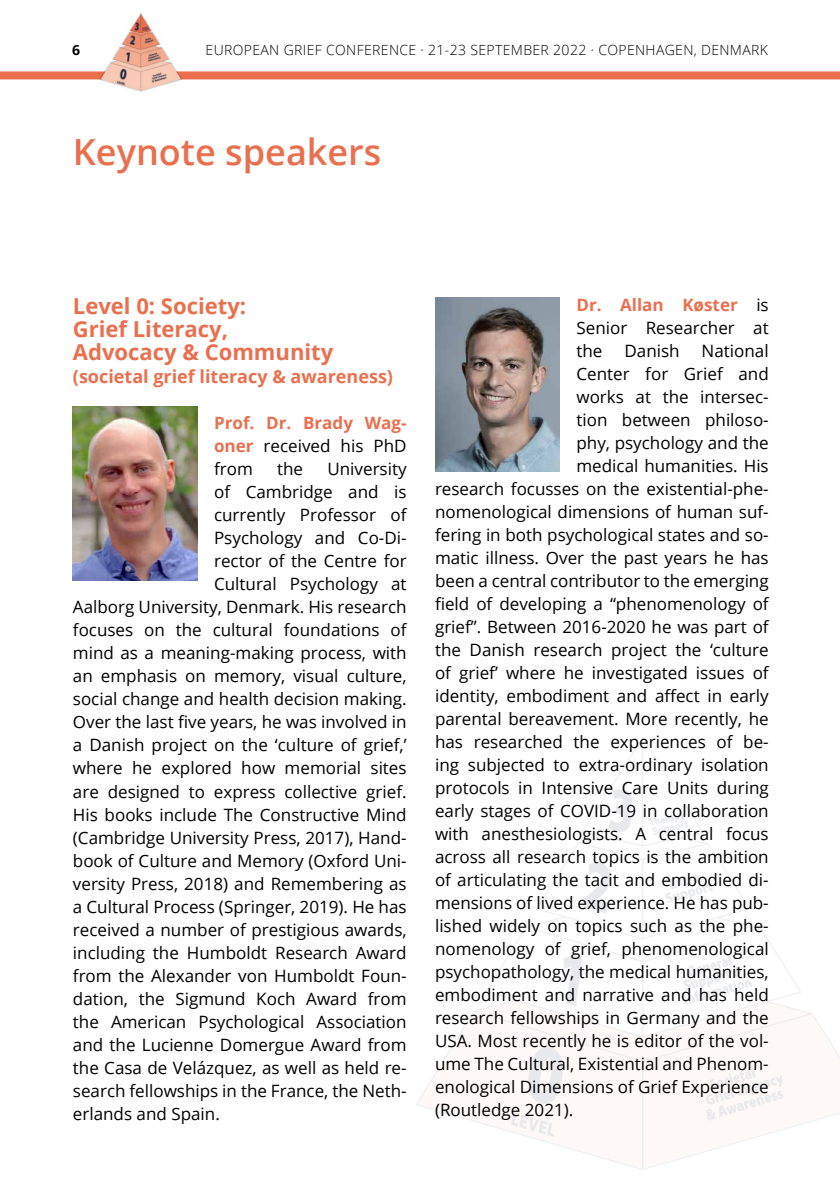
<style>
.page{position:relative;width:840px;height:1191px;background:#fff}
.page>*{position:absolute;margin:0;border:0;box-sizing:border-box;transform-origin:0 0}
.t1{font:600 36px "Open Sans";color:#ea6f4f}
.t2{font:700 22px/23px "Open Sans";color:#ea6f4f}
.t3{font:700 18px "Open Sans";color:#ea6f4f}
.t4{font:17px/23px "Open Sans";color:#000;text-align:justify}
.t5{font:700 17px/23px "Open Sans";color:#ea6f4f;text-align:justify}
.t6{font:300 14px "Open Sans";letter-spacing:.025em;color:#000}
.t7{font:700 14px "Open Sans";color:#000}
.s1{font-weight:400;color:#000}
.s2{font-weight:700;color:#ea6f4f}
</style>
<div class="page">
<img style="left:416px;top:738px;width:423px;height:432px">
<div style="left:0;top:71px;width:839px;height:8px;background:#ea6f4f"></div>
<img style="left:435px;top:297px;width:124px;height:174px">
<img style="left:73px;top:406px;width:124px;height:174px">
<img style="left:93px;top:13px;width:95px;height:79px">
<p class="t7" style="left:72px;top:40px;width:9px">6</p>
<p class="t6" style="left:205px;top:40px;width:563px">EUROPEAN GRIEF CONFERENCE · 21-23 SEPTEMBER 2022 · COPENHAGEN, DENMARK</p>
<h1 class="t1" style="left:73px;top:127px;width:310px">Keynote speakers</h1>
<p class="t2" style="left:73px;top:294px;width:262px">Level 0: Society:<br>Grief Literacy,<br>Advocacy &amp; Community</p>
<p class="t3" style="left:73px;top:364px;width:321px">(societal grief literacy &amp; awareness)</p>
<p class="t5" style="left:214px;top:411px;width:194px">Prof. Dr. Brady Wag&shy;oner <span class="s1">received his PhD from</span></p>
<p class="t4" style="left:277px;top:457px;width:27px">the</p>
<p class="t4" style="left:327px;top:457px;width:81px">University</p>
<p class="t4" style="left:214px;top:480px;width:194px">of Cambridge and is</p>
<p class="t4" style="left:214px;top:503px;width:194px">currently Professor of</p>
<p class="t4" style="left:214px;top:526px;width:194px">Psychology and Co-Di-</p>
<p class="t4" style="left:214px;top:549px;width:194px">rector of the Centre for</p>
<p class="t4" style="left:214px;top:572px;width:194px">Cultural Psychology at</p>
<p class="t4" style="left:73px;top:595px;width:335px">Aalborg University, Denmark. His research</p>
<p class="t4" style="left:73px;top:618px;width:335px">focuses on the cultural foundations of</p>
<p class="t4" style="left:73px;top:641px;width:335px">mind as a meaning-making process, with</p>
<p class="t4" style="left:73px;top:664px;width:335px">an emphasis on memory, visual culture,</p>
<p class="t4" style="left:73px;top:687px;width:335px">social change and health decision making.</p>
<p class="t4" style="left:73px;top:710px;width:335px">Over the last five years, he was involved in</p>
<p class="t4" style="left:73px;top:733px;width:335px">a Danish project on the ‘culture of grief,’</p>
<p class="t4" style="left:73px;top:756px;width:335px">where he explored how memorial sites</p>
<p class="t4" style="left:73px;top:779px;width:335px">are designed to express collective grief.</p>
<p class="t4" style="left:73px;top:802px;width:335px">His books include The Constructive Mind</p>
<p class="t4" style="left:73px;top:825px;width:335px">(Cambridge University Press, 2017), Hand-</p>
<p class="t4" style="left:73px;top:848px;width:335px">book of Culture and Memory (Oxford Uni-</p>
<p class="t4" style="left:73px;top:871px;width:335px">versity Press, 2018) and Remembering as</p>
<p class="t4" style="left:73px;top:894px;width:335px">a Cultural Process (Springer, 2019). He has</p>
<p class="t4" style="left:73px;top:917px;width:335px">received a number of prestigious awards,</p>
<p class="t4" style="left:73px;top:940px;width:335px">including the Humboldt Research Award</p>
<p class="t4" style="left:73px;top:963px;width:335px">from the Alexander von Humboldt Foun-</p>
<p class="t4" style="left:73px;top:986px;width:335px">dation, the Sigmund Koch Award from</p>
<p class="t4" style="left:73px;top:1009px;width:335px">the American Psychological Association</p>
<p class="t4" style="left:73px;top:1032px;width:335px">and the Lucienne Domergue Award from</p>
<p class="t4" style="left:73px;top:1055px;width:335px">the Casa de Velázquez, as well as held re-</p>
<p class="t4" style="left:73px;top:1078px;width:335px">search fellowships in the France, the Neth-</p>
<p class="t4" style="left:73px;top:1101px;width:148px">erlands and Spain.</p>
<p class="t4" style="left:576px;top:292px;width:194px"><span class="s2">Dr. Allan Køster</span> is Senior Researcher at the</p>
<p class="t4" style="left:624px;top:338px;width:57px">Danish</p>
<p class="t4" style="left:701px;top:338px;width:69px">National</p>
<p class="t4" style="left:576px;top:361px;width:194px">Center for Grief and</p>
<p class="t4" style="left:576px;top:384px;width:194px">works at the intersec-</p>
<p class="t4" style="left:576px;top:407px;width:194px">tion between philoso-</p>
<p class="t4" style="left:576px;top:430px;width:194px">phy, psychology and the</p>
<p class="t4" style="left:576px;top:453px;width:194px">medical humanities. His</p>
<p class="t4" style="left:435px;top:476px;width:335px">research focusses on the existential-phe-</p>
<p class="t4" style="left:435px;top:499px;width:335px">nomenological dimensions of human suf-</p>
<p class="t4" style="left:435px;top:522px;width:335px">fering in both psychological states and so-</p>
<p class="t4" style="left:435px;top:545px;width:335px">matic illness. Over the past years he has</p>
<p class="t4" style="left:435px;top:568px;width:335px">been a central contributor to the emerging</p>
<p class="t4" style="left:435px;top:591px;width:335px">field of developing a “phenomenology of</p>
<p class="t4" style="left:435px;top:614px;width:335px">grief”. Between 2016-2020 he was part of</p>
<p class="t4" style="left:435px;top:637px;width:335px">the Danish research project the ‘culture</p>
<p class="t4" style="left:435px;top:660px;width:335px">of grief’ where he investigated issues of</p>
<p class="t4" style="left:435px;top:683px;width:335px">identity, embodiment and affect in early</p>
<p class="t4" style="left:435px;top:706px;width:335px">parental bereavement. More recently, he</p>
<p class="t4" style="left:435px;top:729px;width:335px">has researched the experiences of be-</p>
<p class="t4" style="left:435px;top:752px;width:335px">ing subjected to extra-ordinary isolation</p>
<p class="t4" style="left:435px;top:775px;width:335px">protocols in Intensive Care Units during</p>
<p class="t4" style="left:435px;top:798px;width:335px">early stages of COVID-19 in collaboration</p>
<p class="t4" style="left:435px;top:821px;width:335px">with anesthesiologists. A central focus</p>
<p class="t4" style="left:435px;top:844px;width:335px">across all research topics is the ambition</p>
<p class="t4" style="left:435px;top:867px;width:335px">of articulating the tacit and embodied di-</p>
<p class="t4" style="left:435px;top:890px;width:335px">mensions of lived experience. He has pub-</p>
<p class="t4" style="left:435px;top:913px;width:335px">lished widely on topics such as the phe-</p>
<p class="t4" style="left:435px;top:936px;width:335px">nomenology of grief, phenomenological</p>
<p class="t4" style="left:435px;top:959px;width:335px">psychopathology, the medical humanities,</p>
<p class="t4" style="left:435px;top:982px;width:335px">embodiment and narrative and has held</p>
<p class="t4" style="left:435px;top:1005px;width:335px">research fellowships in Germany and the</p>
<p class="t4" style="left:435px;top:1028px;width:335px">USA. Most recently he is editor of the vol-</p>
<p class="t4" style="left:435px;top:1051px;width:335px">ume The Cultural, Existential and Phenom-</p>
<p class="t4" style="left:435px;top:1074px;width:335px">enological Dimensions of Grief Experience</p>
<p class="t4" style="left:435px;top:1097px;width:140px">(Routledge 2021).</p>
</div>
